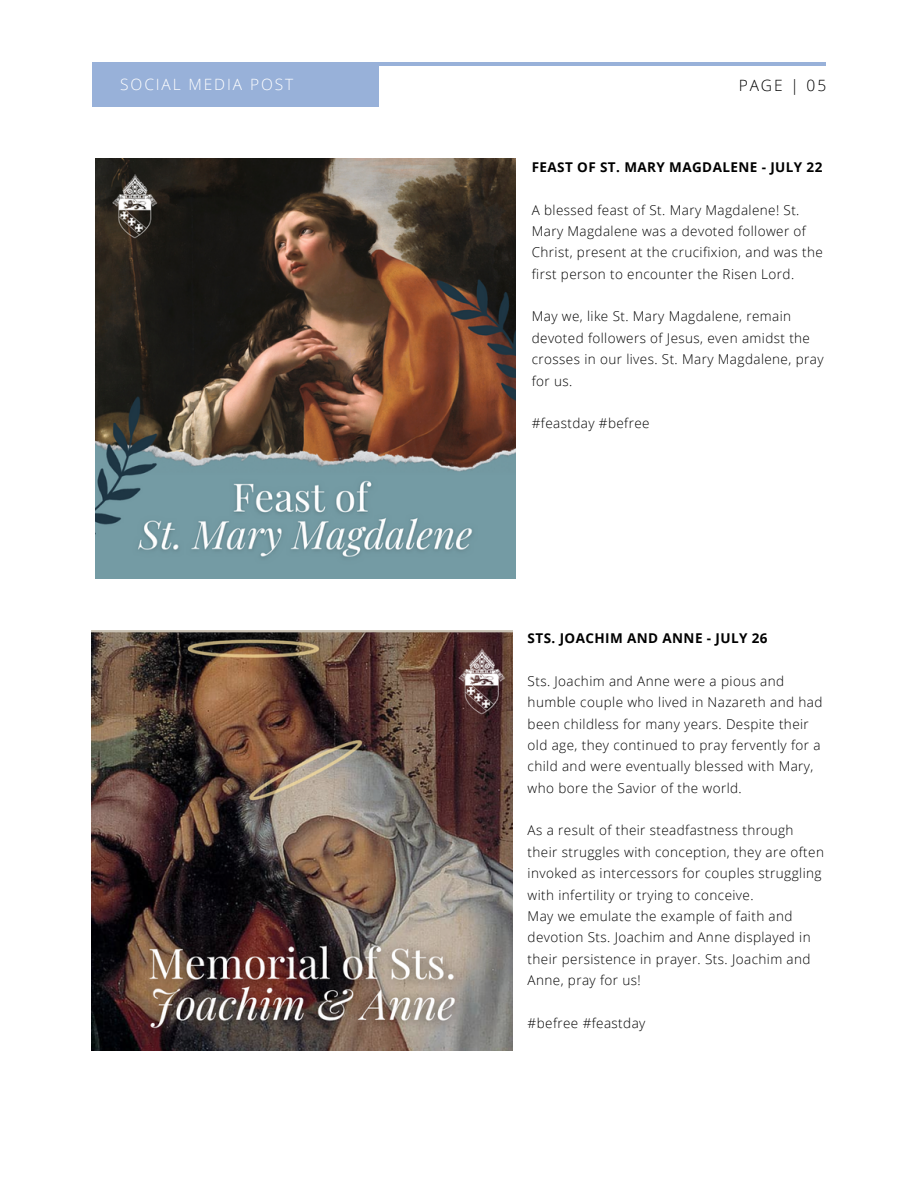
<style>
.page{position:relative;width:918px;height:1188px;background:#fff}
.page>*{position:absolute;margin:0;border:0;box-sizing:border-box;transform-origin:0 0}
.t1{font:300 15.6px "Open Sans";letter-spacing:.12em;color:#fff}
.t2{font:300 15.6px "Open Sans";letter-spacing:.12em;color:#000}
.t3{font:300 13.5px/21.3px "Open Sans";letter-spacing:.03em;color:#000}
.t4{font:700 13.5px "Open Sans";letter-spacing:.03em;color:#000}
</style>
<div class="page">
<hr style="left:96px;top:62px;width:730px;height:4px;background:#98b1d9">
<div style="left:92px;top:62px;width:287px;height:44px;background:#98b1d9"></div>
<img style="left:92px;top:630px;width:421px;height:421px">
<img style="left:96px;top:159px;width:420px;height:419px">
<p class="t1" style="left:120px;top:73px;width:174px">SOCIAL MEDIA POST</p>
<p class="t2" style="left:739px;top:74px;width:89px">PAGE | 05</p>
<p class="t4" style="left:532px;top:157px;width:292px">FEAST OF ST. MARY MAGDALENE - JULY 22</p>
<p class="t3" style="left:532px;top:199px;width:292px">A blessed feast of St. Mary Magdalene! St.<br>Mary Magdalene was a devoted follower of Christ, present at the crucifixion, and was the first person to encounter the Risen Lord.</p>
<p class="t3" style="left:532px;top:306px;width:293px">May we, like St. Mary Magdalene, remain devoted followers of Jesus, even amidst the crosses in our lives. St. Mary Magdalene, pray for us.</p>
<p class="t3" style="left:532px;top:412px;width:119px">#feastday #befree</p>
<p class="t4" style="left:528px;top:629px;width:241px">STS. JOACHIM AND ANNE - JULY 26</p>
<p class="t3" style="left:528px;top:670px;width:296px">Sts. Joachim and Anne were a pious and humble couple who lived in Nazareth and had been childless for many years. Despite their old age, they continued to pray fervently for a child and were eventually blessed with Mary, who bore the Savior of the world.</p>
<p class="t3" style="left:528px;top:820px;width:298px">As a result of their steadfastness through their struggles with conception, they are often invoked as intercessors for couples struggling with infertility or trying to conceive.</p>
<p class="t3" style="left:528px;top:905px;width:285px">May we emulate the example of faith and devotion Sts. Joachim and Anne displayed in their persistence in prayer. Sts. Joachim and Anne, pray for us!</p>
<p class="t3" style="left:528px;top:1012px;width:119px">#befree #feastday</p>
</div>
